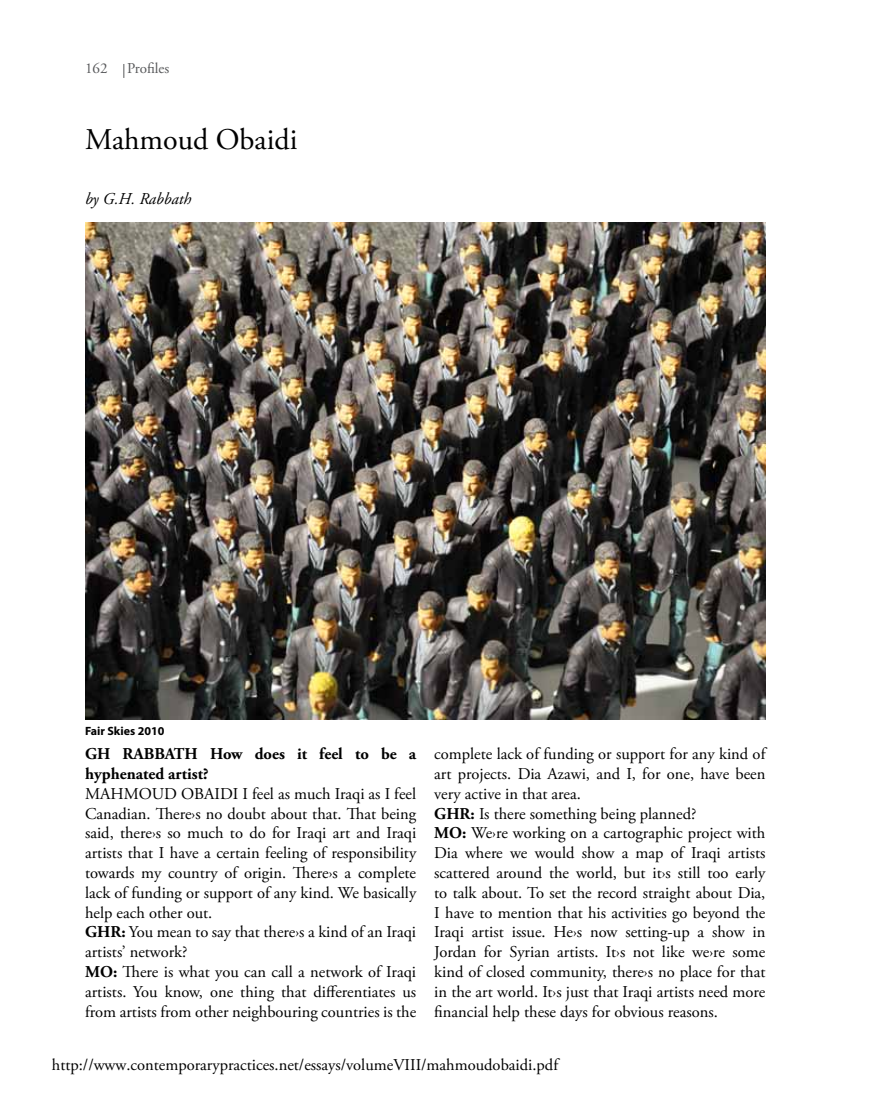
<style>
.page{position:relative;width:893px;height:1106px;background:#fff}
.page>*{position:absolute;margin:0;border:0;box-sizing:border-box;transform-origin:0 0}
.t1{font:30px "Adobe Garamond Pro";color:#000}
.t2{font:16.5px/19.8px "Adobe Garamond Pro";color:#000}
.t3{font:700 16.5px/19.8px "Adobe Garamond Pro";color:#000}
.t4{font:italic 16.5px "Adobe Garamond Pro";color:#000}
.t5{font:15px "Adobe Garamond Pro";color:#58595b}
.t6{font:700 12px "Myriad Pro";color:#000}
.s1{font-weight:700}
</style>
<div class="page">
<svg style="left:124px;top:64px;width:1px;height:14px"></svg>
<img style="left:85px;top:223px;width:680px;height:496px">
<p class="t5" style="left:85px;top:60px;width:24px">162</p>
<p class="t5" style="left:127px;top:60px;width:44px">Profiles</p>
<h1 class="t1" style="left:85px;top:122px;width:214px">Mahmoud Obaidi</h1>
<p class="t4" style="left:85px;top:189px;width:108px">by G.H. Rabbath</p>
<p class="t6" style="left:85px;top:723px;width:81px">Fair Skies 2010</p>
<p class="t3" style="left:85px;top:744px;width:333px">GH RABBATH How does it feel to be a hyphenated artist?</p>
<p class="t2" style="left:85px;top:784px;width:333px">MAHMOUD OBAIDI I feel as much Iraqi as I feel Canadian. There›s no doubt about that. That being said, there›s so much to do for Iraqi art and Iraqi artists that I have a certain feeling of responsibility towards my country of origin. There›s a complete lack of funding or support of any kind. We basically help each other out.<br><span class="s1">GHR:</span> You mean to say that there›s a kind of an Iraqi artists’ network?<br><span class="s1">MO:</span> There is what you can call a network of Iraqi artists. You know, one thing that differentiates us from artists from other neighbouring countries is the</p>
<p class="t2" style="left:434px;top:744px;width:333px">complete lack of funding or support for any kind of art projects. Dia Azawi, and I, for one, have been very active in that area.<br><span class="s1">GHR:</span> Is there something being planned?<br><span class="s1">MO:</span> We›re working on a cartographic project with Dia where we would show a map of Iraqi artists scattered around the world, but it›s still too early to talk about. To set the record straight about Dia, I have to mention that his activities go beyond the Iraqi artist issue. He›s now setting-up a show in Jordan for Syrian artists. It›s not like we›re some kind of closed community, there›s no place for that in the art world. It›s just that Iraqi artists need more financial help these days for obvious reasons.</p>
<p class="t2" style="left:52px;top:1055px;width:508px">http://www.contemporarypractices.net/essays/volumeVIII/mahmoudobaidi.pdf</p>
</div>
